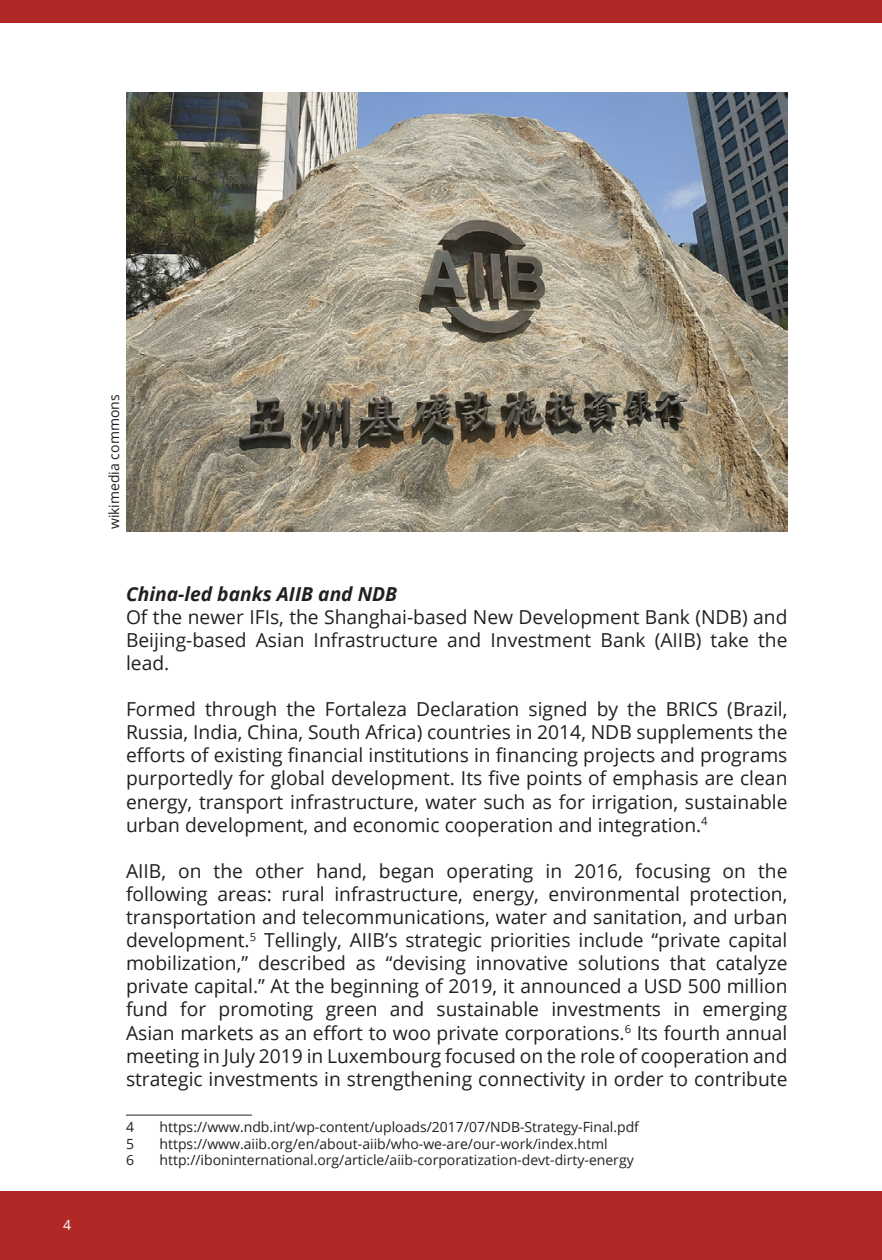
<style>
.page{position:relative;width:882px;height:1260px;background:#fff}
.page>*{position:absolute;margin:0;border:0;box-sizing:border-box;transform-origin:0 0}
.t1{font:19.25px/23.1px "Open Sans";color:#231f20;text-align:justify}
.t2{font:italic 700 19.25px "Open Sans";color:#231f20}
.Footnote{font:14px "Open Sans";color:#231f20}
.credit{font:14px "Open Sans";color:#231f20}
.t3{font:14px "Open Sans";color:#fff}
</style>
<div class="page">
<div style="left:0;top:1191px;width:882px;height:69px;background:#b12827"></div>
<div style="left:0;top:0;width:882px;height:23px;background:#b12827"></div>
<hr style="left:126px;top:1115px;width:126px;height:1px;background:#231f20">
<img style="left:126px;top:92px;width:661px;height:439px">
<p class="t3" style="left:63px;top:1215px;width:10px">4</p>
<p class="credit" style="left:104px;top:529px;width:136px;rotate:-90deg">wikimedia commons</p>
<h3 class="t2" style="left:126px;top:580px;width:273px">China-led banks AIIB and NDB</h3>
<p class="t1" style="left:126px;top:605px;width:663px">Of the newer IFIs, the Shanghai-based New Development Bank (NDB) and Beijing-based Asian Infrastructure and Investment Bank (AIIB) take the lead.</p>
<p class="t1" style="left:126px;top:697px;width:663px">Formed through the Fortaleza Declaration signed by the BRICS (Brazil, Russia, India, China, South Africa) countries in 2014, NDB supplements the efforts of existing financial institutions in financing projects and programs purportedly for global development. Its five points of emphasis are clean energy, transport infrastructure, water such as for irrigation, sustainable urban development, and economic cooperation and integration.<sup>4</sup></p>
<p class="t1" style="left:126px;top:859px;width:663px">AIIB, on the other hand, began operating in 2016, focusing on the following areas: rural infrastructure, energy, environmental protection, transportation and telecommunications, water and sanitation, and urban development.<sup>5</sup> Tellingly, AIIB’s strategic priorities include “private capital mobilization,” described as “devising innovative solutions that catalyze private capital.” At the beginning of 2019, it announced a USD 500 million fund for promoting green and sustainable investments in emerging Asian markets as an effort to woo private corporations.<sup>6</sup> Its fourth annual meeting in July 2019 in Luxembourg focused on the role of cooperation and strategic investments in strengthening connectivity in order to contribute</p>
<p class="Footnote" style="left:126px;top:1117px;width:10px">4</p>
<p class="Footnote" style="left:160px;top:1117px;width:481px">https://www.ndb.int/wp-content/uploads/2017/07/NDB-Strategy-Final.pdf</p>
<p class="Footnote" style="left:126px;top:1134px;width:10px">5</p>
<p class="Footnote" style="left:160px;top:1134px;width:450px">https://www.aiib.org/en/about-aiib/who-we-are/our-work/index.html</p>
<p class="Footnote" style="left:126px;top:1151px;width:10px">6</p>
<p class="Footnote" style="left:160px;top:1151px;width:476px">http://iboninternational.org/article/aiib-corporatization-devt-dirty-energy</p>
</div>
